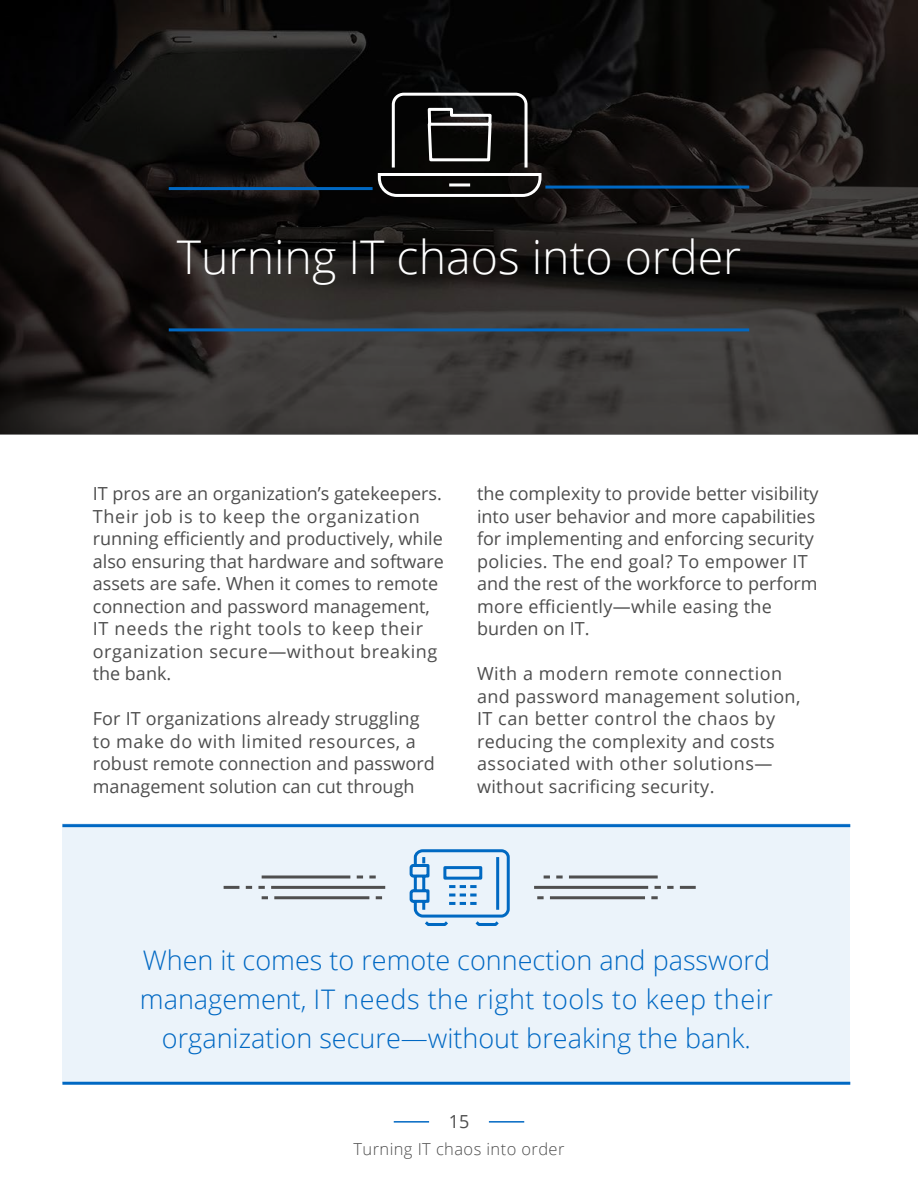
<style>
.page{position:relative;width:918px;height:1188px;background:#fff}
.page>*{position:absolute;margin:0;border:0;box-sizing:border-box;transform-origin:0 0}
.t1{font:300 46.5px "Open Sans";color:#fff}
.t2{font:300 27px/39px "Open Sans";color:#0068c3;text-align:center}
.t3{font:18px/22.5px "Open Sans";color:#4d4d4d}
.t4{font:18px/22.5px "Open Sans";letter-spacing:.02em;color:#4d4d4d}
.t5{font:300 16.5px "Open Sans";letter-spacing:.025em;color:#4d4d4d}
</style>
<div class="page">
<svg style="left:0;top:0;width:918px;height:435px;background:#201d1c"></svg>
<div style="left:62px;top:823px;width:788px;height:260px;background:#ebf3fa"></div>
<hr style="left:62px;top:824px;width:788px;height:3px;background:#0068c3">
<hr style="left:62px;top:1082px;width:788px;height:3px;background:#0068c3">
<hr style="left:489px;top:1121px;width:35px;height:2px;background:#0068c3">
<hr style="left:394px;top:1121px;width:35px;height:2px;background:#0068c3">
<hr style="left:169px;top:328px;width:580px;height:3px;background:#0068c3">
<hr style="left:545px;top:186px;width:204px;height:3px;background:#0068c3">
<hr style="left:169px;top:187px;width:204px;height:3px;background:#0068c3">
<svg style="left:376px;top:91px;width:167px;height:107px;background:#2e2d2c"></svg>
<svg style="left:409px;top:849px;width:101px;height:77px"></svg>
<hr style="left:680px;top:886px;width:16px;height:3px;background:#4f4f4f">
<svg style="left:655px;top:886px;width:6px;height:3px"></svg>
<svg style="left:667px;top:886px;width:7px;height:3px"></svg>
<hr style="left:569px;top:876px;width:89px;height:3px;background:#4f4f4f">
<svg style="left:651px;top:896px;width:7px;height:3px"></svg>
<hr style="left:534px;top:886px;width:114px;height:3px;background:#4f4f4f">
<hr style="left:550px;top:896px;width:95px;height:3px;background:#4f4f4f">
<svg style="left:544px;top:876px;width:6px;height:3px"></svg>
<svg style="left:556px;top:876px;width:7px;height:3px"></svg>
<svg style="left:537px;top:896px;width:7px;height:3px"></svg>
<hr style="left:224px;top:886px;width:15px;height:3px;background:#4f4f4f">
<svg style="left:258px;top:886px;width:7px;height:3px"></svg>
<svg style="left:246px;top:886px;width:6px;height:3px"></svg>
<hr style="left:262px;top:876px;width:88px;height:3px;background:#4f4f4f">
<svg style="left:262px;top:896px;width:6px;height:3px"></svg>
<hr style="left:271px;top:886px;width:114px;height:3px;background:#4f4f4f">
<hr style="left:274px;top:896px;width:95px;height:3px;background:#4f4f4f">
<svg style="left:369px;top:876px;width:7px;height:3px"></svg>
<svg style="left:357px;top:876px;width:6px;height:3px"></svg>
<svg style="left:376px;top:896px;width:6px;height:3px"></svg>
<h1 class="t1" style="left:177px;top:225px;width:566px">Turning IT chaos into order</h1>
<p class="t3" style="left:93px;top:482px;width:353px">IT pros are an organization’s gatekeepers.<br>Their job is to keep the organization running efficiently and productively, while also ensuring that hardware and software assets are safe. When it comes to remote connection and password management, IT needs the right tools to keep their organization secure—without breaking the bank.</p>
<p class="t3" style="left:93px;top:707px;width:344px">For IT organizations already struggling to make do with limited resources, a robust remote connection and password management solution can cut through</p>
<p class="t3" style="left:477px;top:482px;width:343px">the complexity to provide better visibility into user behavior and more capabilities for implementing and enforcing security policies. The end goal? To empower IT and the rest of the workforce to perform more efficiently—while easing the burden on IT.</p>
<p class="t4" style="left:477px;top:662px;width:325px">With a modern remote connection and password management solution, IT can better control the chaos by reducing the complexity and costs associated with other solutions— without sacrificing security.</p>
<h2 class="t2" style="left:140px;top:940px;width:634px">When it comes to remote connection and password management, IT needs the right tools to keep their organization secure—without breaking the bank.</h2>
<p class="t3" style="left:449px;top:1110px;width:22px">15</p>
<p class="t5" style="left:353px;top:1137px;width:213px">Turning IT chaos into order</p>
</div>
